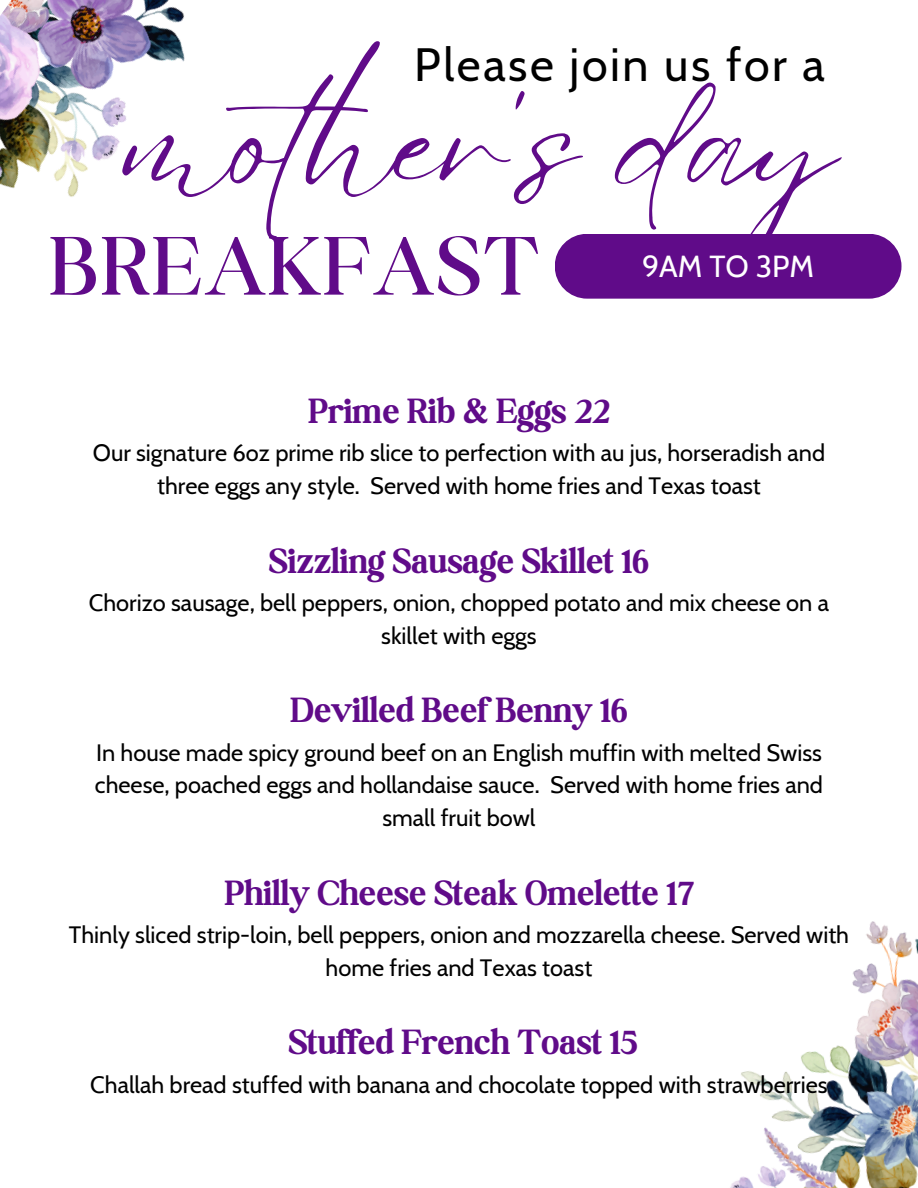
<style>
.page{position:relative;width:918px;height:1188px;background:#fff}
.page>*{position:absolute;margin:0;border:0;box-sizing:border-box;transform-origin:0 0}
.t1{font:147.6px "Eyesome Script";color:#600b89}
.t2{font:300 88.95px "Boston Angel";letter-spacing:.04em;color:#600b89}
.t3{font:46.5px "Cabin";letter-spacing:.055em;color:#000}
.t4{font:700 37.5px "Boston Angel";color:#600b89}
.t5{font:30.3px "Cabin";color:#fff}
.t6{font:23.7px/32.7px "Cabin";color:#000;text-align:center}
</style>
<div class="page">
<img style="left:0;top:0;width:185px;height:197px">
<img style="left:730px;top:921px;width:188px;height:267px">
<div style="left:555px;top:234px;width:347px;height:65px;background:#600b89;border-radius:32px"></div>
<p class="t1" style="left:126px;top:45px;width:713px">mother's day</p>
<p class="t3" style="left:414px;top:36px;width:412px">Please join us for a</p>
<h3 class="t2" style="left:50px;top:213px;width:490px">BREAKFAST</h3>
<p class="t5" style="left:642px;top:247px;width:174px">9AM TO 3PM</p>
<h4 class="t4" style="left:309px;top:389px;width:302px">Prime Rib &amp; Eggs 22</h4>
<p class="t6" style="left:93px;top:437px;width:734px">Our signature 6oz prime rib slice to perfection with au jus, horseradish and three eggs any style. Served with home fries and Texas toast</p>
<p class="t4" style="left:269px;top:538px;width:382px">Sizzling Sausage Skillet 16</p>
<p class="t6" style="left:89px;top:586px;width:742px">Chorizo sausage, bell peppers, onion, chopped potato and mix cheese on a skillet with eggs</p>
<p class="t4" style="left:290px;top:688px;width:339px">Devilled Beef Benny 16</p>
<p class="t6" style="left:95px;top:736px;width:730px">In house made spicy ground beef on an English muffin with melted Swiss cheese, poached eggs and hollandaise sauce. Served with home fries and small fruit bowl</p>
<p class="t4" style="left:225px;top:870px;width:470px">Philly Cheese Steak Omelette 17</p>
<p class="t6" style="left:69px;top:918px;width:782px">Thinly sliced strip-loin, bell peppers, onion and mozzarella cheese. Served with home fries and Texas toast</p>
<p class="t4" style="left:288px;top:1020px;width:350px">Stuffed French Toast 15</p>
<p class="t6" style="left:90px;top:1068px;width:739px">Challah bread stuffed with banana and chocolate topped with strawberries</p>
</div>
